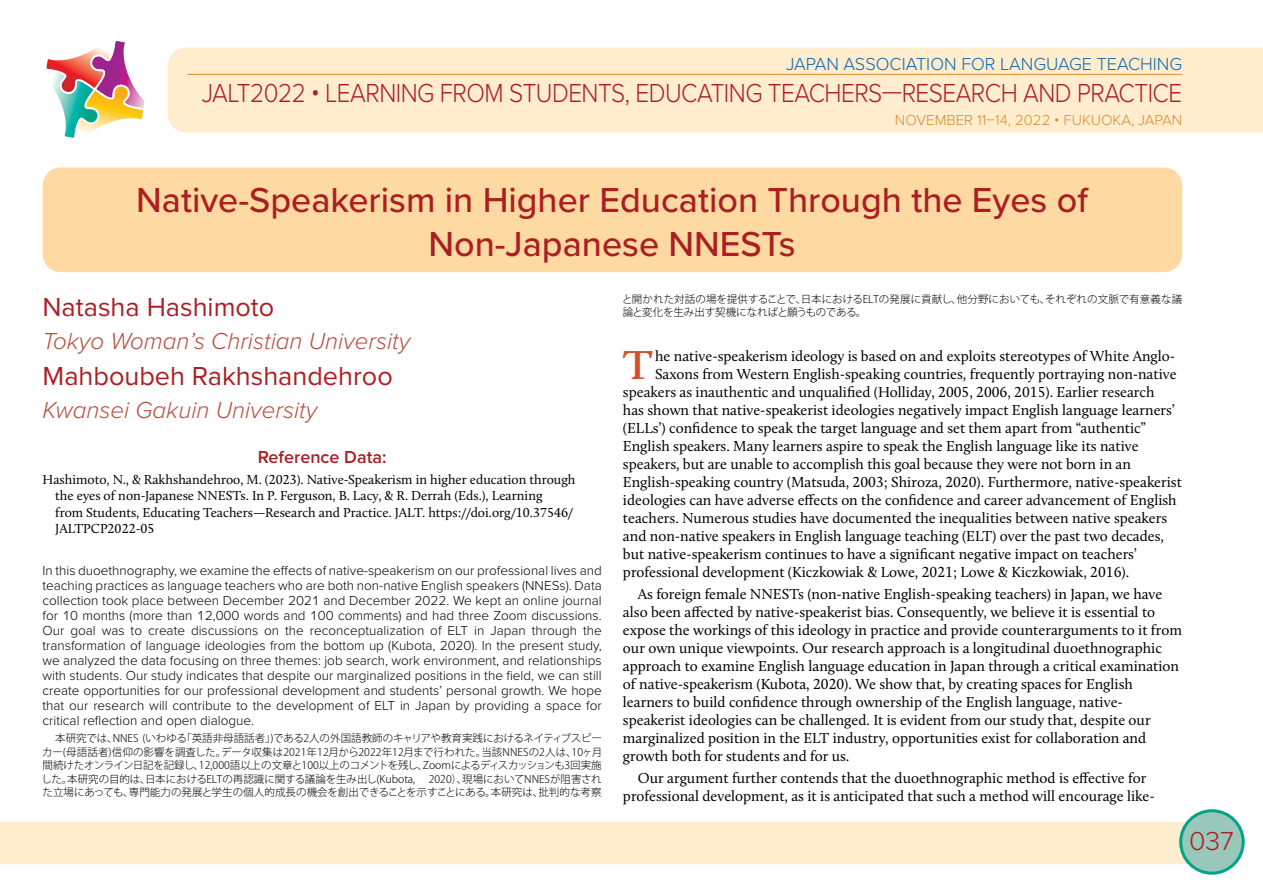
<style>
.page{position:relative;width:1263px;height:893px;background:#fff}
.page>*{position:absolute;margin:0;border:0;box-sizing:border-box;transform-origin:0 0}
.t1{font:600 41.85px "Calluna";color:#d55028;scale:1.1 1}
.t2{font:500 36px/43.2px "Proxima Nova";color:#ab1f23;text-align:center}
.t3{font:300 27px "Proxima Nova";letter-spacing:-.02em;color:#ab1f23;scale:.9 1}
.t4{font:27px "Proxima Nova";color:#ab1f23}
.t5{font:300 27px "Proxima Nova";letter-spacing:-.02em;color:#ab1f23}
.t6{font:italic 300 24px "Proxima Nova";color:#b84e3c}
.t7{font:300 18px "Proxima Nova";color:#0b67b2}
.t8{font:600 18px "Proxima Nova";color:#ab1f23}
.t9{font:15px/18px "Calluna";color:#000}
.t10{font:300 15px "Proxima Nova";color:#da8b2b}
.t11{font:300 13.5px/15px "Proxima Nova";color:#000;text-align:justify}
.t12{font:13.5px/16.5px "Calluna";color:#000}
.t13{font:300 10.5px/13.5px "Koz Go Pr 6 N";color:#000;text-align:justify}
</style>
<div class="page">
<div style="left:168px;top:48px;width:1095px;height:85px;background:#ffedce"></div>
<div style="left:0;top:822px;width:1190px;height:42px;background:#ffedce"></div>
<hr style="left:188px;top:74px;width:994px;height:1px;background:#da8b2b">
<div style="left:1181px;top:811px;width:62px;height:62px;background:#99c8bb;border-radius:50%"></div>
<div style="left:1179px;top:809px;width:66px;height:66px;border:3px solid #00a388;border-radius:50%"></div>
<svg style="left:46px;top:41px;width:99px;height:97px"></svg>
<div style="left:43px;top:168px;width:1139px;height:104px;background:#fedaa2;border-radius:18px"></div>
<p class="t7" style="left:786px;top:51px;width:397px">JAPAN ASSOCIATION FOR LANGUAGE TEACHING</p>
<h3 class="t3" style="left:202px;top:73px;width:1091px">JALT2022 • LEARNING FROM STUDENTS, EDUCATING TEACHERS—RESEARCH AND PRACTICE</h3>
<p class="t10" style="left:895px;top:108px;width:289px">NOVEMBER 11–14, 2022 • FUKUOKA, JAPAN</p>
<h2 class="t2" style="left:136px;top:178px;width:953px">Native-Speakerism in Higher Education Through the Eyes of<br>Non-Japanese NNESTs</h2>
<h3 class="t4" style="left:43px;top:286px;width:233px">Natasha Hashimoto</h3>
<h3 class="t6" style="left:43px;top:323px;width:369px">Tokyo Woman’s Christian University</h3>
<h3 class="t4" style="left:43px;top:356px;width:352px">Mahboubeh Rakhshandehroo</h3>
<h3 class="t6" style="left:43px;top:392px;width:276px">Kwansei Gakuin University</h3>
<p class="t8" style="left:258px;top:443px;width:130px">Reference Data:</p>
<p class="t12" style="left:55px;top:471px;width:522px;text-indent:-13px">Hashimoto, N., &amp; Rakhshandehroo, M. (2023). Native-Speakerism in higher education through the eyes of non-Japanese NNESTs. In P. Ferguson, B. Lacy, &amp; R. Derrah (Eds.), Learning<br>from Students, Educating Teachers—Research and Practice. JALT. https://doi.org/10.37546/ JALTPCP2022-05</p>
<p class="t11" style="left:43px;top:562px;width:561px">In this duoethnography, we examine the effects of native-speakerism on our professional lives and teaching practices as language teachers who are both non-native English speakers (NNESs). Data collection took place between December 2021 and December 2022. We kept an online journal for 10 months (more than 12,000 words and 100 comments) and had three Zoom discussions.<br>Our goal was to create discussions on the reconceptualization of ELT in Japan through the transformation of language ideologies from the bottom up (Kubota, 2020). In the present study, we analyzed the data focusing on three themes: job search, work environment, and relationships with students. Our study indicates that despite our marginalized positions in the field, we can still create opportunities for our professional development and students’ personal growth. We hope that our research will contribute to the development of ELT in Japan by providing a space for critical reflection and open dialogue.</p>
<p class="t13" style="left:41px;top:732px;width:562px;text-indent:14px">本研究では、NNES (いわゆる「英語非母語話者」)である2人の外国語教師のキャリアや教育実践におけるネイティブスピーカー(母語話者)信仰の影響を調査した。データ収集は2021年12月から2022年12月まで行われた。当該NNESの2人は、10ヶ月間続けたオンライン日記を記録し、12,000語以上の文章と100以上のコメントを残し、Zoomによるディスカッションも3回実施した。本研究の目的は、日本におけるELTの再認識に関する議論を生み出し(Kubota,</p>
<p class="t13" style="left:622px;top:292px;width:561px">と開かれた対話の場を提供することで、日本におけるELTの発展に貢献し、他分野においても、それぞれの文脈で有意義な議論と変化を生み出す契機になればと願うものである。</p>
<h1 class="t1" style="left:623px;top:339px;width:29px">T</h1>
<p class="t9" style="left:655px;top:346px;width:522px">he native-speakerism ideology is based on and exploits stereotypes of White Anglo-</p>
<p class="t9" style="left:655px;top:364px;width:523px">Saxons from Western English-speaking countries, frequently portraying non-native</p>
<p class="t9" style="left:623px;top:382px;width:533px">speakers as inauthentic and unqualified (Holliday, 2005, 2006, 2015). Earlier research</p>
<p class="t9" style="left:623px;top:400px;width:553px">has shown that native-speakerist ideologies negatively impact English language learners’</p>
<p class="t9" style="left:623px;top:418px;width:524px">(ELLs’) confidence to speak the target language and set them apart from “authentic”</p>
<p class="t9" style="left:623px;top:436px;width:517px">English speakers. Many learners aspire to speak the English language like its native</p>
<p class="t9" style="left:623px;top:454px;width:510px">speakers, but are unable to accomplish this goal because they were not born in an</p>
<p class="t9" style="left:623px;top:472px;width:560px">English-speaking country (Matsuda, 2003; Shiroza, 2020). Furthermore, native-speakerist</p>
<p class="t9" style="left:623px;top:490px;width:555px">ideologies can have adverse effects on the confidence and career advancement of English</p>
<p class="t9" style="left:623px;top:508px;width:546px">teachers. Numerous studies have documented the inequalities between native speakers</p>
<p class="t9" style="left:623px;top:526px;width:543px">and non-native speakers in English language teaching (ELT) over the past two decades,</p>
<p class="t9" style="left:623px;top:544px;width:515px">but native-speakerism continues to have a significant negative impact on teachers’</p>
<p class="t9" style="left:623px;top:562px;width:508px">professional development (Kiczkowiak &amp; Lowe, 2021; Lowe &amp; Kiczkowiak, 2016).</p>
<p class="t9" style="left:623px;top:585px;width:561px;text-indent:15px">As foreign female NNESTs (non-native English-speaking teachers) in Japan, we have also been affected by native-speakerist bias. Consequently, we believe it is essential to expose the workings of this ideology in practice and provide counterarguments to it from our own unique viewpoints. Our research approach is a longitudinal duoethnographic approach to examine English language education in Japan through a critical examination of native-speakerism (Kubota, 2020). We show that, by creating spaces for English learners to build confidence through ownership of the English language, native&shy;speakerist ideologies can be challenged. It is evident from our study that, despite our marginalized position in the ELT industry, opportunities exist for collaboration and growth both for students and for us.</p>
<p class="t9" style="left:623px;top:769px;width:533px;text-align:center">Our argument further contends that the duoethnographic method is effective for professional development, as it is anticipated that such a method will encourage like-</p>
<p class="t13" style="left:43px;top:772px;width:561px;text-align:right">2020）、現場においてNNESが阻害され<br>た立場にあっても、専門能力の発展と学生の個人的成長の機会を創出できることを示すことにある。本研究は、批判的な考察</p>
<h3 class="t5" style="left:1189px;top:820px;width:46px">037</h3>
</div>
